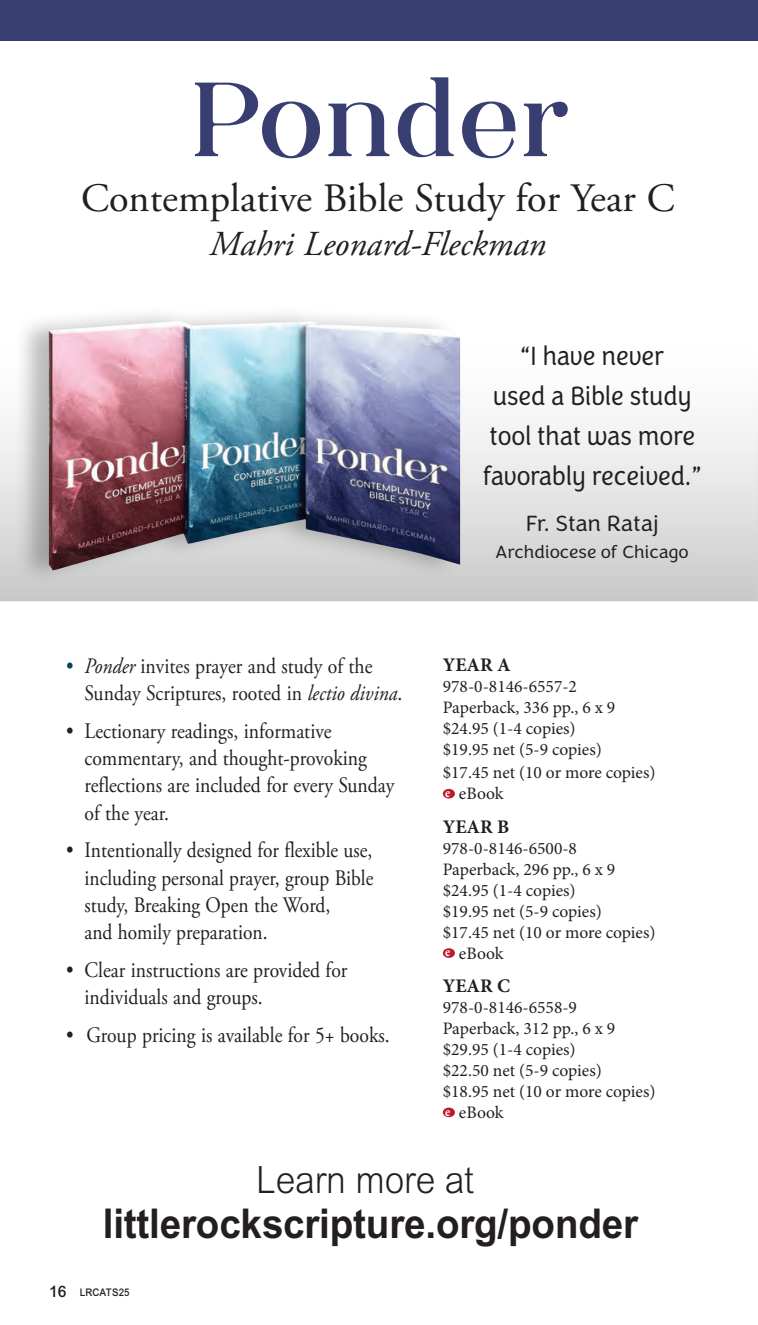
<style>
.page{position:relative;width:758px;height:1325px;background:#fff}
.page>*{position:absolute;margin:0;border:0;box-sizing:border-box;transform-origin:0 0}
.t1{font:105px "Rangkings";color:#383e70}
.t2{font:700 41.12px "Arial MT Std";letter-spacing:-.005em;color:#231f20;scale:.94 1}
.t3{font:40.25px "Adobe Garamond Pro";color:#231f20}
.t4{font:300 37.62px "Arial MT Std";letter-spacing:-.005em;color:#231f20;scale:.94 1}
.t5{font:italic 35px "Adobe Garamond Pro";color:#231f20}
.t6{font:300 27.3px/40.2px "Congenial";color:#231f20;text-align:center;scale:.9 1}
.t7{font:300 22.75px "Congenial";color:#231f20}
.t8{font:22.05px/27.1px "Adobe Garamond Pro";color:#231f20;scale:.89 1}
.t9{font:700 19.25px "Minion Pro";color:#231f20}
.t10{font:300 18.2px "Congenial";color:#231f20}
.t11{font:17.5px/21px "Minion Pro";color:#231f20}
.t12{font:500 10.5px "Arial MT Std";letter-spacing:.015em;color:#231f20;scale:.92 1}
.s1{color:#06415a}
.s2{font-style:italic}
.s3{font-weight:700;font-size:12.95px;color:#fff}
.s4{font-size:15.75px}
</style>
<div class="page">
<div style="left:443px;top:788px;width:12px;height:10px;background:#bd192d;border-radius:50%"></div>
<div style="left:443px;top:948px;width:12px;height:9px;background:#bd192d;border-radius:50%"></div>
<div style="left:443px;top:1107px;width:12px;height:9px;background:#bd192d;border-radius:50%"></div>
<svg style="left:0;top:423px;width:751px;height:178px"></svg>
<div style="left:0;top:0;width:758px;height:41px;background:#383e70"></div>
<div style="left:14px;top:305px;width:446px;height:281px;background:#231f20;opacity:.3"></div>
<img style="left:31px;top:305px;width:454px;height:282px">
<h1 class="t1" style="left:191px;top:60px;width:379px">Ponder</h1>
<h3 class="t3" style="left:81px;top:174px;width:595px">Contemplative Bible Study for Year C</h3>
<h3 class="t5" style="left:210px;top:223px;width:338px">Mahri Leonard-Fleckman</h3>
<p class="t8" style="left:84px;top:653px;width:358px;text-indent:-18px"><span class="s1">•</span> <span class="s2">Ponder</span> invites prayer and study of the<br>Sunday Scriptures, rooted in <span class="s2">lectio divina</span>.</p>
<p class="t8" style="left:84px;top:718px;width:350px;text-indent:-18px">• Lectionary readings, informative commentary, and thought-provoking reflections are included for every Sunday of the year.</p>
<p class="t8" style="left:84px;top:837px;width:326px;text-indent:-18px">• Intentionally designed for flexible use, including personal prayer, group Bible study, Breaking Open the Word,<br>and homily preparation.</p>
<p class="t8" style="left:84px;top:956px;width:297px;text-indent:-18px">• Clear instructions are provided for individuals and groups.</p>
<p class="t8" style="left:66px;top:1021px;width:365px">• Group pricing is available for 5+ books.</p>
<p class="t6" style="left:482px;top:336px;width:245px">“I have never<br>used a Bible study tool that was more favorably received.”</p>
<p class="t7" style="left:525px;top:510px;width:135px">Fr. Stan Rataj</p>
<p class="t10" style="left:495px;top:541px;width:195px">Archdiocese of Chicago</p>
<p class="t9" style="left:443px;top:651px;width:69px">YEAR A</p>
<p class="t11" style="left:443px;top:676px;width:174px">978-0-8146-6557-2<br>Paperback, 336 pp., 6 x 9 $24.95 (1-4 copies) $19.95 net (5-9 copies)</p>
<p class="t11" style="left:443px;top:762px;width:214px">$17.45 net (10 or more copies) <span class="s3">e</span> eBook</p>
<p class="t9" style="left:443px;top:812px;width:68px">YEAR B</p>
<p class="t11" style="left:443px;top:837px;width:214px">978-0-8146-6500-8<br>Paperback, 296 pp., 6 x 9 $24.95 (1-4 copies)<br>$19.95 net (5-9 copies)<br>$17.45 net (10 or more copies) <span class="s3">e</span> eBook</p>
<p class="t9" style="left:443px;top:972px;width:69px">YEAR C</p>
<p class="t11" style="left:443px;top:996px;width:214px">978-0-8146-6558-9<br>Paperback, 312 pp., 6 x 9 $29.95 (1-4 copies)<br>$22.50 net (5-9 copies)<br>$18.95 net (10 or more copies) <span class="s3">e</span> eBook</p>
<h3 class="t4" style="left:256px;top:1158px;width:233px">Learn more at</h3>
<h2 class="t2" style="left:103px;top:1199px;width:571px">littlerockscripture.org/ponder</h2>
<p class="t12" style="left:49px;top:1286px;width:89px"><span class="s4">16</span> LRCATS25</p>
</div>
